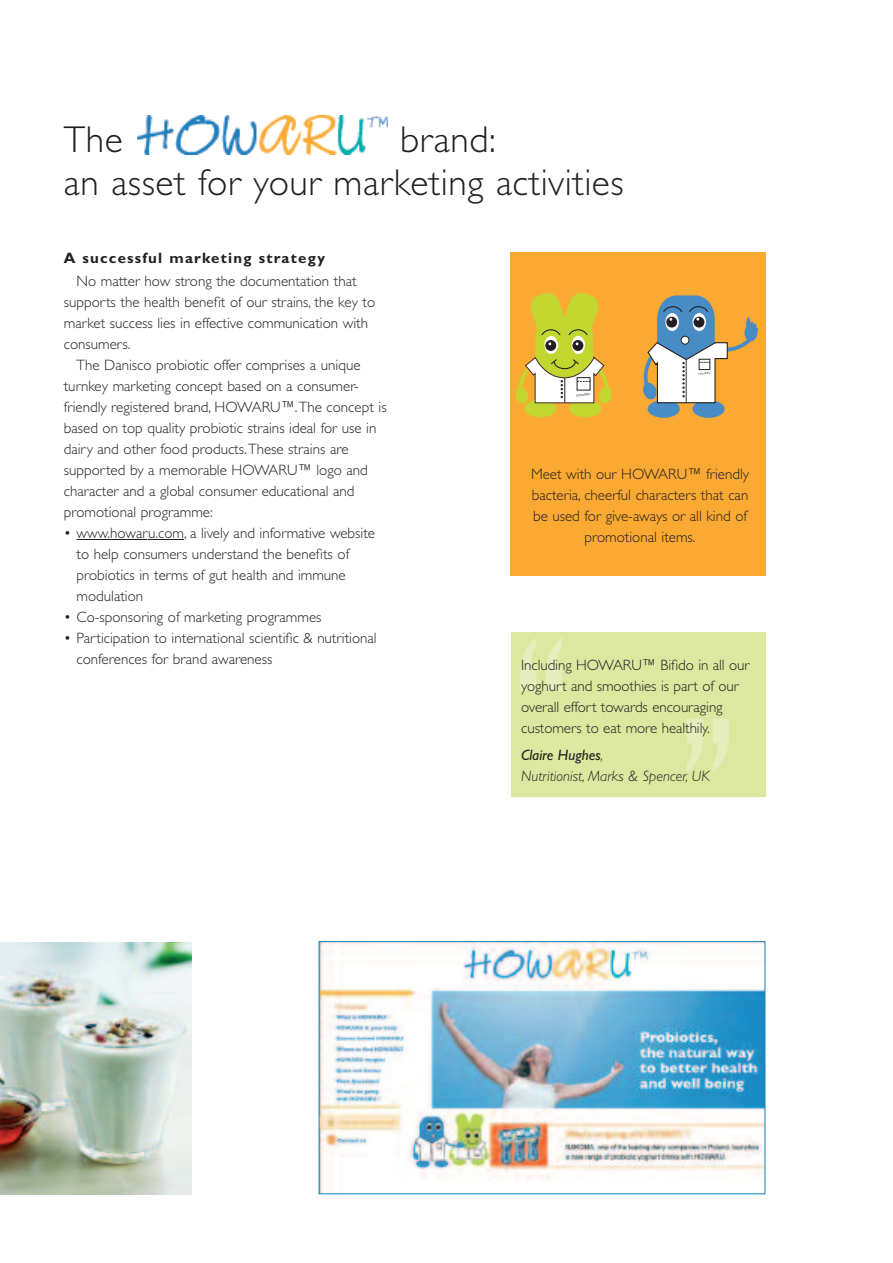
<style>
.page{position:relative;width:893px;height:1263px;background:#fff}
.page>*{position:absolute;margin:0;border:0;box-sizing:border-box;transform-origin:0 0}
.t1{font:300 251.1px "Gill Sans";color:#e5eebc}
.t2{font:300 37.5px/43.5px "Gill Sans";letter-spacing:.015em;color:#231f20}
.t3{font:300 15px/21px "Gill Sans";color:#231f20}
.t4{font:italic 300 15px/21px "Gill Sans";color:#231f20}
.t5{font:700 15px "Gill Sans";letter-spacing:.085em;color:#231f20}
.s1{font-weight:400}
</style>
<div class="page">
<img style="left:0;top:943px;width:191px;height:251px">
<img style="left:138px;top:115px;width:249px;height:40px">
<hr style="left:77px;top:539px;width:31px;height:1px;background:#231f20">
<svg style="left:108px;top:539px;width:39px;height:1px"></svg>
<hr style="left:148px;top:539px;width:36px;height:1px;background:#231f20">
<img style="left:321px;top:943px;width:442px;height:249px">
<div style="left:319px;top:941px;width:446px;height:253px;border:1px solid #167fbb"></div>
<div style="left:510px;top:253px;width:255px;height:323px;background:#faaa33"></div>
<div style="left:524px;top:399px;width:32px;height:18px;background:#c1d72f;border-radius:50%"></div>
<div style="left:569px;top:399px;width:32px;height:18px;background:#c1d72f;border-radius:50%"></div>
<div style="left:536px;top:317px;width:57px;height:67px;background:#c1d72f;border-radius:19px"></div>
<svg style="left:545px;top:336px;width:12px;height:17px"></svg>
<div style="left:544px;top:336px;width:14px;height:18px;border:1px solid #fff;border-radius:50%"></div>
<div style="left:545px;top:340px;width:11px;height:11px;background:#231f20;border-radius:50%"></div>
<svg style="left:572px;top:336px;width:12px;height:17px"></svg>
<div style="left:572px;top:336px;width:13px;height:18px;border:1px solid #fff;border-radius:50%"></div>
<div style="left:572px;top:340px;width:11px;height:11px;background:#231f20;border-radius:50%"></div>
<svg style="left:531px;top:293px;width:68px;height:55px"></svg>
<svg style="left:515px;top:355px;width:97px;height:49px"></svg>
<div style="left:648px;top:400px;width:32px;height:18px;background:#488cc6;border-radius:50%"></div>
<div style="left:692px;top:400px;width:33px;height:18px;background:#488cc6;border-radius:50%"></div>
<svg style="left:643px;top:295px;width:115px;height:109px"></svg>
<div style="left:681px;top:336px;width:8px;height:8px;background:#fff;border-radius:50%"></div>
<div style="left:681px;top:336px;width:8px;height:9px;border:1px solid #231f20;border-radius:50%"></div>
<div style="left:511px;top:633px;width:254px;height:164px;background:#dce89f"></div>
<h2 class="t2" style="left:64px;top:121px;width:60px">The</h2>
<h2 class="t2" style="left:64px;top:121px;width:561px;text-indent:336px">brand:<br>an asset for your marketing activities</h2>
<p class="t5" style="left:64px;top:252px;width:263px">A successful marketing strategy</p>
<p class="t3" style="left:64px;top:272px;width:313px;text-indent:13px">No matter how strong the documentation that supports the health benefit of our strains, the key to market success lies in effective communication with consumers.</p>
<p class="t3" style="left:64px;top:356px;width:324px;text-indent:13px">The Danisco probiotic offer comprises a unique turnkey marketing concept based on a consumer&shy;friendly registered brand, HOWARU™.The concept is based on top quality probiotic strains ideal for use in dairy and other food products.These strains are supported by a memorable HOWARU™ logo and character and a global consumer educational and promotional programme:</p>
<p class="t3" style="left:77px;top:524px;width:300px;text-indent:-13px">• www.howaru.com, a lively and informative website to help consumers understand the benefits of probiotics in terms of gut health and immune modulation</p>
<p class="t3" style="left:64px;top:608px;width:259px">• Co-sponsoring of marketing programmes</p>
<p class="t3" style="left:77px;top:629px;width:302px;text-indent:-13px">• Participation to international scientific &amp; nutritional conferences for brand awareness</p>
<p class="t3" style="left:531px;top:465px;width:219px;text-align:center">Meet with our HOWARU™ friendly bacteria, cheerful characters that can be used for give-aways or all kind of promotional items.</p>
<h1 class="t1" style="left:506px;top:629px;width:72px">‘‘</h1>
<p class="t3" style="left:521px;top:655px;width:230px">Including HOWARU™ Bifido in all our yoghurt and smoothies is part of our overall effort towards encouraging customers to eat more healthily.</p>
<p class="t4" style="left:521px;top:746px;width:190px"><span class="s1">Claire Hughes</span>,<br>Nutritionist, Marks &amp; Spencer, UK</p>
<h1 class="t1" style="left:743px;top:781px;width:72px;rotate:-180deg">‘‘</h1>
</div>
